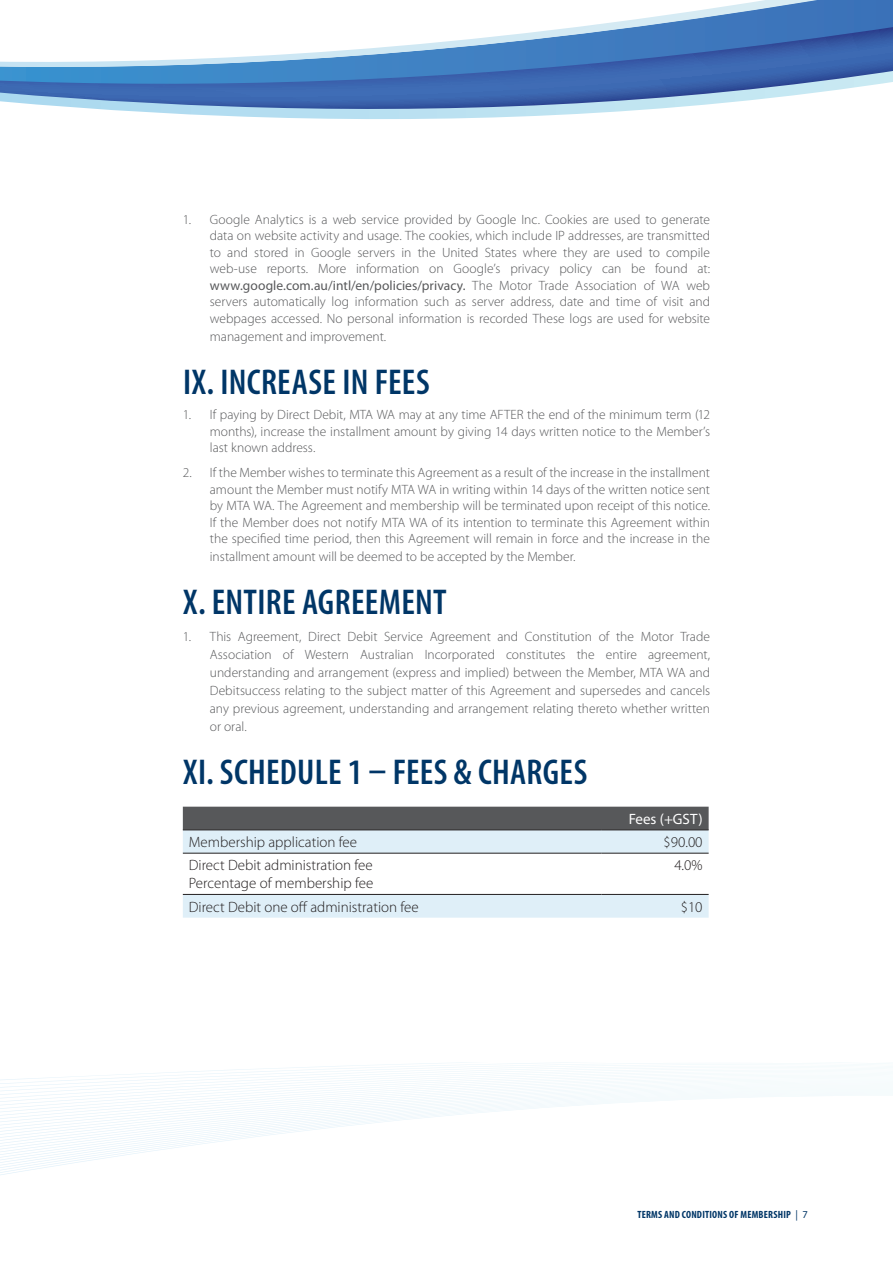
<style>
.page{position:relative;width:893px;height:1263px;background:#fff}
.page>*{position:absolute;margin:0;border:0;box-sizing:border-box;transform-origin:0 0}
.t1{font:600 condensed 36px "Myriad Pro";letter-spacing:.01em;color:#003667}
.t2{font:300 15px/18px "Myriad Pro";color:#231f20}
.t3{font:15px "Myriad Pro";color:#fff}
.t4{font:300 13.5px/16.5px "Myriad Pro";color:#57585a;text-align:justify}
.t5{font:700 condensed 10.5px "Myriad Pro";letter-spacing:.02em;color:#003667}
.s1{font-weight:400}
.s2{font-weight:400;font-stretch:normal}
</style>
<div class="page">
<svg style="left:0;top:1062px;width:853px;height:113px"></svg>
<svg style="left:32px;top:104px;width:678px;height:15px"></svg>
<svg style="left:0;top:0;width:893px;height:104px"></svg>
<div style="left:183px;top:807px;width:526px;height:22px;background:#57585a"></div>
<svg style="left:183px;top:830px;width:526px;height:88px;fill:#dfeff8"></svg>
<hr style="left:183px;top:829px;width:419px;height:1px;background:#231f20">
<hr style="left:602px;top:829px;width:107px;height:1px;background:#231f20">
<hr style="left:183px;top:853px;width:419px;height:1px;background:#231f20">
<hr style="left:602px;top:853px;width:107px;height:1px;background:#231f20">
<hr style="left:183px;top:894px;width:419px;height:1px;background:#231f20">
<hr style="left:602px;top:894px;width:107px;height:1px;background:#231f20">
<p class="t4" style="left:210px;top:211px;width:502px;text-indent:-27px">1. Google Analytics is a web service provided by Google Inc. Cookies are used to generate data on website activity and usage. The cookies, which include IP addresses, are transmitted to and stored in Google servers in the United States where they are used to compile web-use reports. More information on Google’s privacy policy can be found at: <span class="s1">www.google.com.au/intl/en/policies/privacy.</span> The Motor Trade Association of WA web servers automatically log information such as server address, date and time of visit and webpages accessed. No personal information is recorded These logs are used for website</p>
<p class="t4" style="left:210px;top:328px;width:178px">management and improvement.</p>
<h1 class="t1" style="left:183px;top:360px;width:248px">IX. INCREASE IN FEES</h1>
<p class="t4" style="left:210px;top:406px;width:502px;text-indent:-27px">1. If paying by Direct Debit, MTA WA may at any time AFTER the end of the minimum term (12 months), increase the installment amount by giving 14 days written notice to the Member’s last known address.</p>
<p class="t4" style="left:210px;top:464px;width:502px;text-indent:-27px">2. If the Member wishes to terminate this Agreement as a result of the increase in the installment amount the Member must notify MTA WA in writing within 14 days of the written notice sent by MTA WA. The Agreement and membership will be terminated upon receipt of this notice.<br>If the Member does not notify MTA WA of its intention to terminate this Agreement within the specified time period, then this Agreement will remain in force and the increase in the</p>
<p class="t4" style="left:210px;top:548px;width:367px">installment amount will be deemed to be accepted by the Member.</p>
<h1 class="t1" style="left:183px;top:580px;width:265px">X. ENTIRE AGREEMENT</h1>
<p class="t4" style="left:210px;top:627px;width:502px;line-height:18px;text-indent:-27px">1. This Agreement, Direct Debit Service Agreement and Constitution of the Motor Trade Association of Western Australian Incorporated constitutes the entire agreement, understanding and arrangement (express and implied) between the Member, MTA WA and Debitsuccess relating to the subject matter of this Agreement and supersedes and cancels any previous agreement, understanding and arrangement relating thereto whether written or oral.</p>
<h1 class="t1" style="left:183px;top:750px;width:406px">XI. SCHEDULE 1 – FEES &amp; CHARGES</h1>
<p class="t3" style="left:629px;top:810px;width:75px">Fees (+GST)</p>
<p class="t2" style="left:189px;top:833px;width:170px">Membership application fee</p>
<p class="t2" style="left:663px;top:833px;width:41px">$90.00</p>
<p class="t2" style="left:189px;top:857px;width:186px">Direct Debit administration fee<br>Percentage of membership fee</p>
<p class="t2" style="left:674px;top:857px;width:30px">4.0%</p>
<p class="t2" style="left:189px;top:898px;width:231px">Direct Debit one off administration fee</p>
<p class="t2" style="left:681px;top:898px;width:23px">$10</p>
<p class="t5" style="left:637px;top:1209px;width:172px">TERMS AND CONDITIONS OF MEMBERSHIP <span class="s2">| 7</span></p>
</div>
